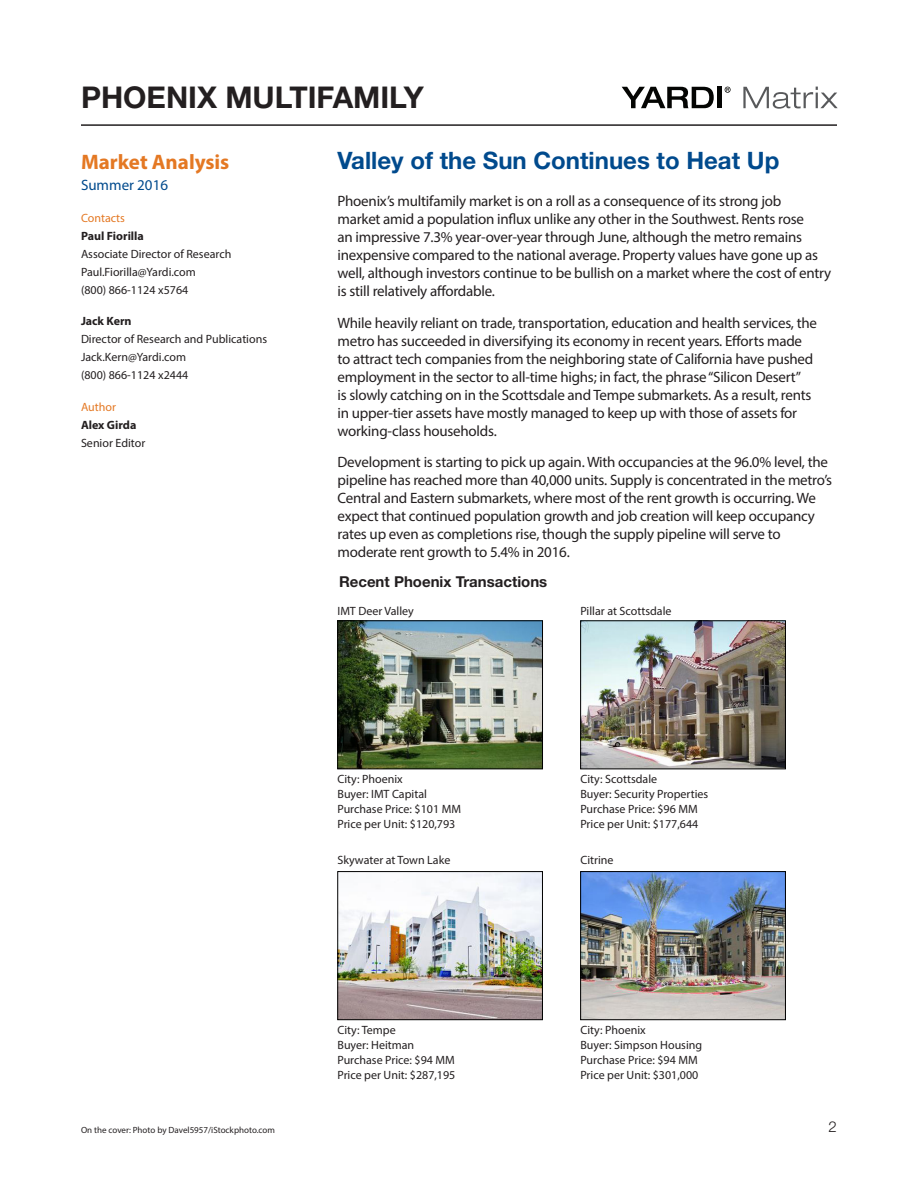
<style>
.page{position:relative;width:918px;height:1188px;background:#fff}
.page>*{position:absolute;margin:0;border:0;box-sizing:border-box;transform-origin:0 0}
.Heading_1{font:700 30px "Helvetica Neue LT Std";color:#231f20}
.Matrix_Head{font:700 24px "Helvetica Neue LT Std";color:#004a8d}
.Matrix_Body_Note{font:700 21px "Myriad Pro";color:#e47823}
.Matrix_Body{font:15px/18px "Myriad Pro";letter-spacing:-.015em;color:#231f20}
.Matrix_Chart_Heads{font:700 15px "Helvetica Neue LT Std";color:#231f20}
.Matrix_Body_Note-2{font:15px "Myriad Pro";color:#004a8d}
.t1{font:300 15px "Helvetica Neue LT Std";color:#231f20}
.Matrix_Body_Note-3{font:12px/18px "Myriad Pro";color:#231f20}
.Matrix_Body_Note-4{font:12px "Myriad Pro";color:#e47823}
.Matrix_Body_Note-5{font:9px "Myriad Pro";color:#231f20}
.s1{font-weight:700}
</style>
<div class="page">
<hr style="left:81px;top:124px;width:756px;height:2px;background:#231f20">
<svg style="left:622px;top:87px;width:92px;height:21px"></svg>
<div style="left:717px;top:87px;width:5px;height:21px;background:#040503"></div>
<svg style="left:725px;top:87px;width:6px;height:6px"></svg>
<svg style="left:743px;top:87px;width:95px;height:22px"></svg>
<img style="left:340px;top:873px;width:201px;height:145px">
<div style="left:338px;top:871px;width:205px;height:149px;border:1px solid #000"></div>
<img style="left:582px;top:623px;width:202px;height:144px">
<div style="left:580px;top:621px;width:206px;height:148px;border:1px solid #000"></div>
<img style="left:582px;top:873px;width:202px;height:145px">
<div style="left:580px;top:871px;width:206px;height:149px;border:1px solid #000"></div>
<img style="left:340px;top:623px;width:201px;height:144px">
<div style="left:338px;top:621px;width:205px;height:148px;border:1px solid #000"></div>
<p class="Heading_1" style="left:81px;top:79px;width:344px">PHOENIX MULTIFAMILY</p>
<p class="Matrix_Body_Note" style="left:81px;top:149px;width:150px">Market Analysis</p>
<p class="Matrix_Body_Note-2" style="left:81px;top:176px;width:89px">Summer 2016</p>
<p class="Matrix_Body_Note-4" style="left:81px;top:210px;width:46px">Contacts</p>
<p class="Matrix_Body_Note-3" style="left:81px;top:227px;width:152px"><span class="s1">Paul Fiorilla<br></span>Associate Director of Research<br>Paul.Fiorilla@Yardi.com<br>(800) 866-1124 x5764</p>
<p class="Matrix_Body_Note-3" style="left:81px;top:312px;width:188px"><span class="s1">Jack Kern<br></span>Director of Research and Publications<br>Jack.Kern@Yardi.com<br>(800) 866-1124 x2444</p>
<p class="Matrix_Body_Note-4" style="left:81px;top:399px;width:36px">Author</p>
<p class="Matrix_Body_Note-3" style="left:81px;top:416px;width:66px"><span class="s1">Alex Girda<br></span>Senior Editor</p>
<p class="Matrix_Head" style="left:338px;top:145px;width:443px">Valley of the Sun Continues to Heat Up</p>
<p class="Matrix_Body" style="left:338px;top:192px;width:495px">Phoenix’s multifamily market is on a roll as a consequence of its strong job<br>market amid a population influx unlike any other in the Southwest. Rents rose<br>an impressive 7.3% year-over-year through June, although the metro remains inexpensive compared to the national average. Property values have gone up as well, although investors continue to be bullish on a market where the cost of entry is still relatively affordable.</p>
<p class="Matrix_Body" style="left:338px;top:314px;width:481px">While heavily reliant on trade, transportation, education and health services, the metro has succeeded in diversifying its economy in recent years. Efforts made to attract tech companies from the neighboring state of California have pushed employment in the sector to all-time highs; in fact, the phrase “Silicon Desert”<br>is slowly catching on in the Scottsdale and Tempe submarkets. As a result, rents in upper-tier assets have mostly managed to keep up with those of assets for working-class households.</p>
<p class="Matrix_Body" style="left:338px;top:453px;width:496px">Development is starting to pick up again. With occupancies at the 96.0% level, the pipeline has reached more than 40,000 units. Supply is concentrated in the metro’s Central and Eastern submarkets, where most of the rent growth is occurring. We expect that continued population growth and job creation will keep occupancy rates up even as completions rise, though the supply pipeline will serve to moderate rent growth to 5.4% in 2016.</p>
<p class="Matrix_Chart_Heads" style="left:339px;top:572px;width:210px">Recent Phoenix Transactions</p>
<p class="Matrix_Body_Note-3" style="left:338px;top:601px;width:78px">IMT Deer Valley</p>
<p class="Matrix_Body_Note-3" style="left:580px;top:601px;width:93px">Pillar at Scottsdale</p>
<p class="Matrix_Body_Note-3" style="left:338px;top:771px;width:125px;line-height:15px">City: Phoenix<br>Buyer: IMT Capital<br>Purchase Price: $101 MM</p>
<p class="Matrix_Body_Note-3" style="left:338px;top:815px;width:119px">Price per Unit: $120,793</p>
<p class="Matrix_Body_Note-3" style="left:338px;top:851px;width:114px">Skywater at Town Lake</p>
<p class="Matrix_Body_Note-3" style="left:580px;top:770px;width:78px">City: Scottsdale</p>
<p class="Matrix_Body_Note-3" style="left:580px;top:786px;width:129px;line-height:15px">Buyer: Security Properties<br>Purchase Price: $96 MM</p>
<p class="Matrix_Body_Note-3" style="left:580px;top:815px;width:119px">Price per Unit: $177,644</p>
<p class="Matrix_Body_Note-3" style="left:580px;top:851px;width:35px">Citrine</p>
<p class="Matrix_Body_Note-5" style="left:81px;top:1124px;width:196px">On the cover: Photo by Davel5957/iStockphoto.com</p>
<p class="Matrix_Body_Note-3" style="left:338px;top:1022px;width:119px;line-height:15px">City: Tempe<br>Buyer: Heitman<br>Purchase Price: $94 MM</p>
<p class="Matrix_Body_Note-3" style="left:338px;top:1066px;width:119px">Price per Unit: $287,195</p>
<p class="Matrix_Body_Note-3" style="left:580px;top:1022px;width:123px;line-height:15px">City: Phoenix<br>Buyer: Simpson Housing<br>Purchase Price: $94 MM</p>
<p class="Matrix_Body_Note-3" style="left:580px;top:1066px;width:119px">Price per Unit: $301,000</p>
<p class="t1" style="left:829px;top:1118px;width:10px">2</p>
</div>
